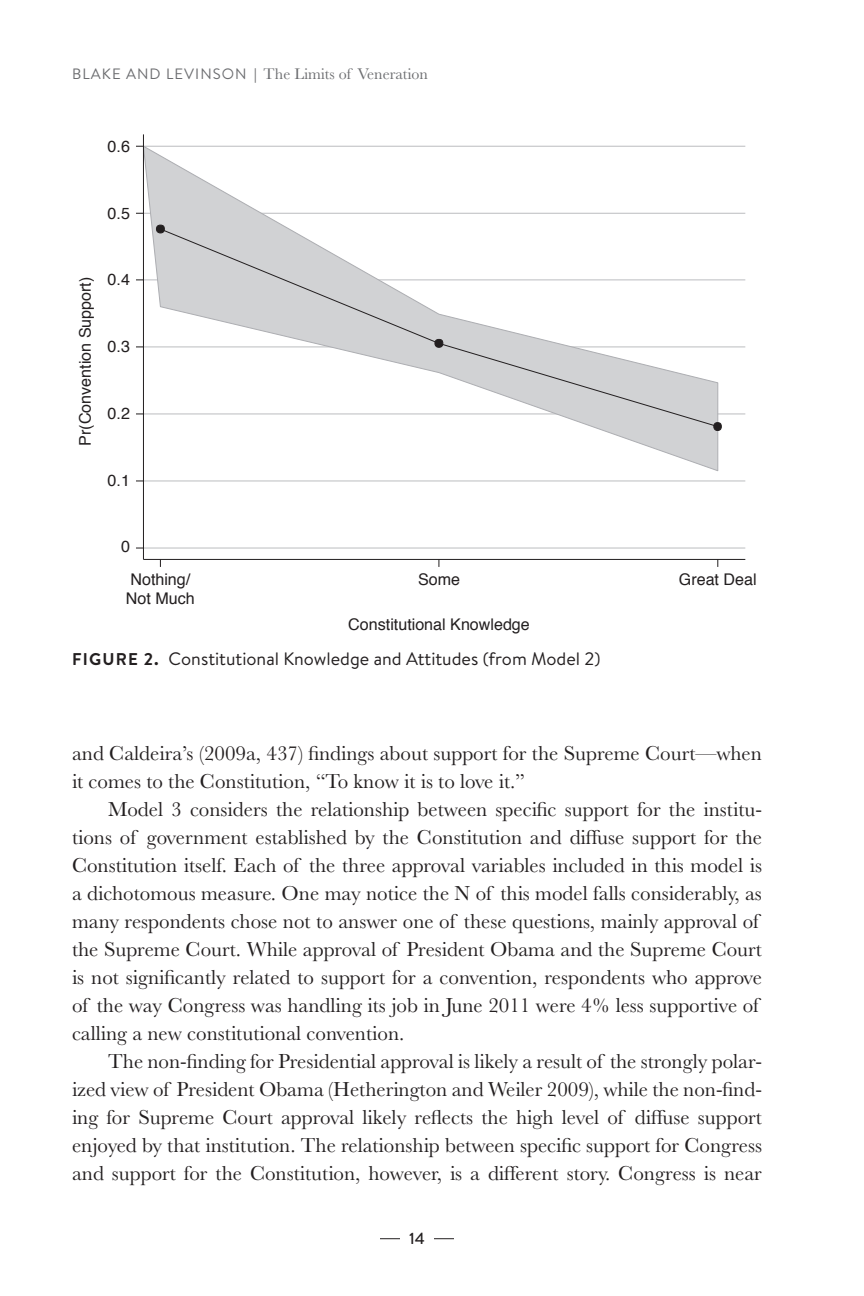
<style>
.page{position:relative;width:864px;height:1296px;background:#fff}
.page>*{position:absolute;margin:0;border:0;box-sizing:border-box;transform-origin:0 0}
.article_text{font:21px/28px "Baskerville MT Std";color:#231f20}
.figure_caption{font:18px "Brandon Text";color:#231f20}
.t1{font:16px/19.4px "Helvetica";color:#231f20}
.t2{font:16px "Baskerville MT Std";color:#6c6d70}
.t3{font:500 16px "Brandon Text";color:#231f20}
.s1{font-family:"Brandon Text";font-size:15px}
.s2{font-weight:700;font-size:17px}
</style>
<div class="page">
<hr style="left:380px;top:1238px;width:74px;height:1px;background:#231f20">
<hr style="left:400px;top:1236px;width:34px;height:4px;background:#fff">
<hr style="left:143px;top:480px;width:602px;height:1px;background:#bcbdc0">
<hr style="left:143px;top:413px;width:602px;height:1px;background:#bcbdc0">
<hr style="left:143px;top:346px;width:602px;height:1px;background:#bcbdc0">
<hr style="left:143px;top:279px;width:602px;height:1px;background:#bcbdc0">
<hr style="left:143px;top:213px;width:602px;height:1px;background:#bcbdc0">
<hr style="left:143px;top:146px;width:602px;height:1px;background:#bcbdc0">
<hr style="left:143px;top:548px;width:602px;height:1px;background:#bcbdc0">
<svg style="left:142px;top:145px;width:577px;height:326px"></svg>
<svg style="left:159px;top:228px;width:560px;height:200px"></svg>
<div style="left:156px;top:225px;width:8px;height:8px;background:#231f20;border-radius:50%"></div>
<div style="left:156px;top:225px;width:9px;height:8px;border:1px solid #231f20;border-radius:50%"></div>
<div style="left:435px;top:339px;width:8px;height:8px;background:#231f20;border-radius:50%"></div>
<div style="left:434px;top:339px;width:9px;height:9px;border:1px solid #231f20;border-radius:50%"></div>
<div style="left:714px;top:423px;width:7px;height:8px;background:#231f20;border-radius:50%"></div>
<div style="left:713px;top:422px;width:9px;height:9px;border:1px solid #231f20;border-radius:50%"></div>
<hr style="left:143px;top:134px;width:1px;height:425px;background:#231f20">
<hr style="left:143px;top:559px;width:602px;height:1px;background:#231f20">
<p class="t2" style="left:72px;top:64px;width:358px"><span class="s1">Blake an d L evins on</span> | The Limits of Veneration</p>
<p class="t1" style="left:108px;top:137px;width:24px">0.6</p>
<p class="t1" style="left:108px;top:204px;width:24px">0.5</p>
<p class="t1" style="left:76px;top:446px;width:171px;rotate:-90deg">Pr(Convention Support)</p>
<p class="t1" style="left:108px;top:271px;width:24px">0.4</p>
<p class="t1" style="left:108px;top:337px;width:24px">0.3</p>
<p class="t1" style="left:108px;top:404px;width:24px">0.2</p>
<p class="t1" style="left:108px;top:471px;width:24px">0.1</p>
<p class="t1" style="left:121px;top:537px;width:10px">0</p>
<p class="t1" style="left:126px;top:570px;width:70px">Nothing/<br>Not Much</p>
<p class="t1" style="left:418px;top:570px;width:44px">Some</p>
<p class="t1" style="left:348px;top:615px;width:183px">Constitutional Knowledge</p>
<p class="figure_caption" style="left:72px;top:647px;width:530px"><span class="s2">FIGURE 2.</span> Constitutional Knowledge and Attitudes (from Model 2)</p>
<p class="t1" style="left:679px;top:570px;width:79px">Great Deal</p>
<p class="article_text" style="left:72px;top:739px;width:691px">and Caldeira’s (2009a, 437) findings about support for the Supreme Court—when it comes to the Constitution, “To know it is to love it.”</p>
<p class="article_text" style="left:72px;top:795px;width:692px;text-indent:36px">Model 3 considers the relationship between specific support for the institu&shy;tions of government established by the Constitution and diffuse support for the Constitution itself. Each of the three approval variables included in this model is a dichotomous measure. One may notice the N of this model falls considerably, as many respondents chose not to answer one of these questions, mainly approval of the Supreme Court. While approval of President Obama and the Supreme Court is not significantly related to support for a convention, respondents who approve of the way Congress was handling its job in June 2011 were 4% less supportive of calling a new constitutional convention.</p>
<p class="article_text" style="left:72px;top:1047px;width:692px;text-align:justify;text-indent:36px">The non-finding for Presidential approval is likely a result of the strongly polar&shy;ized view of President Obama (Hetherington and Weiler 2009), while the non-find&shy;ing for Supreme Court approval likely reflects the high level of diffuse support enjoyed by that institution. The relationship between specific support for Congress and support for the Constitution, however, is a different story. Congress is near</p>
<p class="t3" style="left:409px;top:1228px;width:17px">14</p>
</div>
